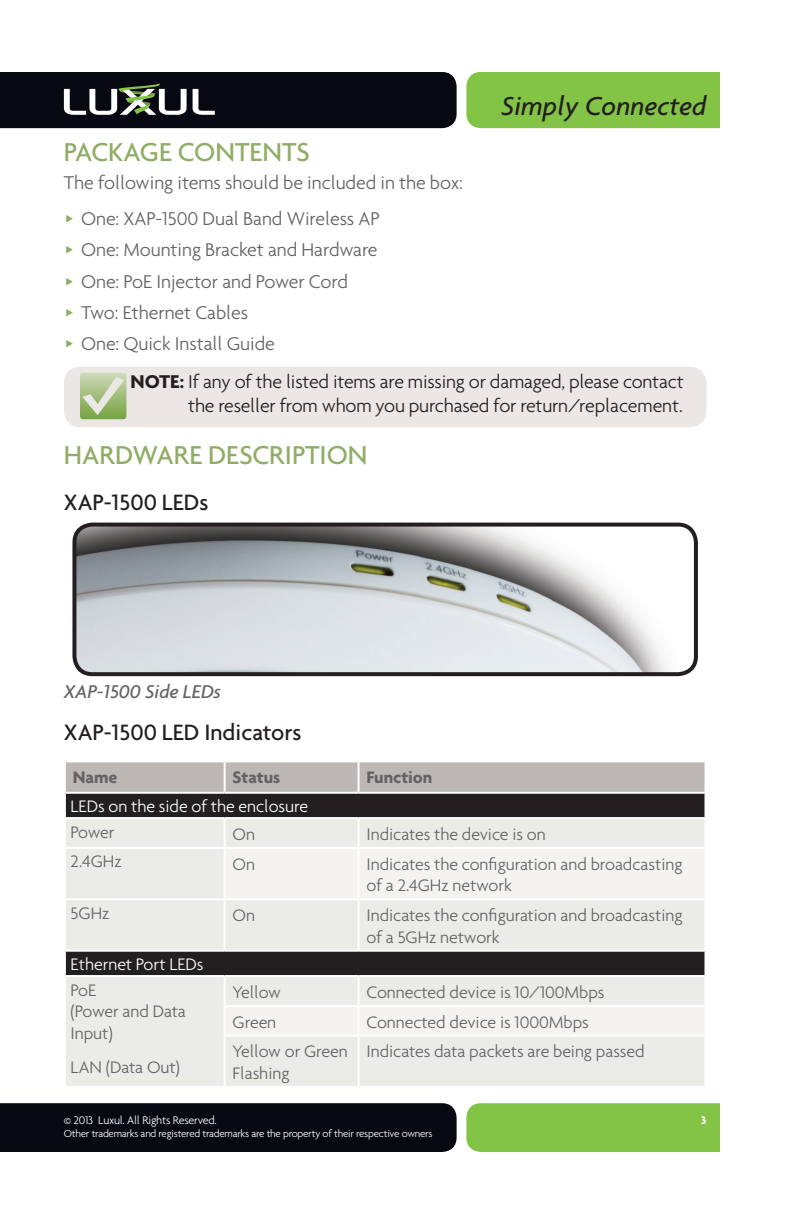
<style>
.page{position:relative;width:792px;height:1224px;background:#fff}
.page>*{position:absolute;margin:0;border:0;box-sizing:border-box;transform-origin:0 0}
.t1{font:500 28px "Agenda";color:#90ad65}
.t2{font:italic 500 28px "Agenda";color:#231f20}
.t3{font:500 24px "Agenda";color:#231f20}
.t4{font:300 20px/31.2px "Agenda";letter-spacing:-.005em;color:#636366}
.t5{font:300 20px/24px "Agenda";letter-spacing:-.01em;color:#231f20;text-align:right}
.t6{font:italic 500 20px "Agenda";letter-spacing:-.005em;color:#636366}
.t7{font:300 18px/21.6px "Agenda";letter-spacing:-.005em;color:#636366}
.t8{font:300 18px "Agenda";letter-spacing:-.005em;color:#fff}
.t9{font:700 18px "Agenda";letter-spacing:-.005em;color:#636366}
.t10{font:300 12px "Agenda";letter-spacing:-.02em;color:#fff}
.t11{font:700 12px "Agenda";color:#fff}
.t12{font:300 11px "Agenda";letter-spacing:-.02em;color:#fff}
.s1{font-weight:700}
</style>
<div class="page">
<div style="left:0;top:1103px;width:457px;height:49px;background:#080813"></div>
<div style="left:466px;top:1103px;width:254px;height:49px;background:#83c447"></div>
<div style="left:466px;top:72px;width:254px;height:56px;background:#83c447"></div>
<svg style="left:0;top:72px;width:457px;height:56px;background:#181821"></svg>
<div style="left:64px;top:367px;width:642px;height:60px;background:#eae7e4;border-radius:17px"></div>
<svg style="left:80px;top:373px;width:46px;height:46px"></svg>
<img style="left:77px;top:525px;width:616px;height:146px">
<div style="left:72px;top:523px;width:626px;height:153px;border:4px solid #231f20;border-radius:18px"></div>
<div style="left:66px;top:762px;width:638px;height:30px;background:#bdb7b5"></div>
<div style="left:66px;top:794px;width:638px;height:23px;background:#231f20"></div>
<div style="left:66px;top:819px;width:638px;height:267px;background:#ebebe8"></div>
<svg style="left:225px;top:849px;width:479px;height:186px"></svg>
<hr style="left:224px;top:819px;width:2px;height:28px;background:#fff">
<hr style="left:358px;top:819px;width:2px;height:28px;background:#fff">
<hr style="left:225px;top:847px;width:134px;height:2px;background:#fff">
<hr style="left:359px;top:847px;width:347px;height:2px;background:#fff">
<hr style="left:358px;top:849px;width:2px;height:49px;background:#fff">
<hr style="left:225px;top:898px;width:134px;height:2px;background:#fff">
<hr style="left:224px;top:900px;width:2px;height:50px;background:#fff">
<hr style="left:359px;top:898px;width:347px;height:2px;background:#fff">
<hr style="left:358px;top:900px;width:2px;height:50px;background:#fff">
<hr style="left:64px;top:950px;width:161px;height:2px;background:#fff">
<hr style="left:225px;top:950px;width:134px;height:2px;background:#fff">
<hr style="left:359px;top:950px;width:347px;height:2px;background:#fff">
<hr style="left:64px;top:975px;width:161px;height:2px;background:#fff">
<hr style="left:225px;top:975px;width:134px;height:2px;background:#fff">
<hr style="left:224px;top:977px;width:2px;height:28px;background:#fff">
<hr style="left:359px;top:975px;width:347px;height:2px;background:#fff">
<hr style="left:358px;top:977px;width:2px;height:28px;background:#fff">
<hr style="left:224px;top:1005px;width:135px;height:2px;background:#fff">
<hr style="left:224px;top:1007px;width:2px;height:28px;background:#fff">
<hr style="left:359px;top:1005px;width:347px;height:2px;background:#fff">
<hr style="left:358px;top:1007px;width:2px;height:28px;background:#fff">
<hr style="left:224px;top:1035px;width:135px;height:2px;background:#fff">
<hr style="left:224px;top:1037px;width:2px;height:49px;background:#fff">
<hr style="left:359px;top:1035px;width:347px;height:2px;background:#fff">
<hr style="left:358px;top:1037px;width:2px;height:49px;background:#fff">
<hr style="left:224px;top:762px;width:2px;height:30px;background:#fff">
<hr style="left:358px;top:762px;width:2px;height:30px;background:#fff">
<hr style="left:64px;top:847px;width:161px;height:2px;background:#fff">
<hr style="left:224px;top:849px;width:2px;height:49px;background:#fff">
<hr style="left:64px;top:898px;width:161px;height:2px;background:#fff">
<h1 class="t2" style="left:501px;top:89px;width:207px">Simply Connected</h1>
<h1 class="t1" style="left:64px;top:135px;width:248px">PACKAGE CONTENTS</h1>
<p class="t4" style="left:81px;top:164px;width:383px;line-height:36.6px;text-indent:-17px">The following items should be included in the box:<br>One: XAP-1500 Dual Band Wireless AP</p>
<p class="t4" style="left:81px;top:234px;width:298px">One: Mounting Bracket and Hardware<br>One: PoE Injector and Power Cord<br>Two: Ethernet Cables<br>One: Quick Install Guide</p>
<p class="t5" style="left:131px;top:369px;width:555px"><span class="s1">NOTE:</span> If any of the listed items are missing or damaged, please contact the reseller from whom you purchased for return/replacement.</p>
<h1 class="t1" style="left:64px;top:438px;width:305px">HARDWARE DESCRIPTION</h1>
<h2 class="t3" style="left:64px;top:488px;width:146px">XAP-1500 LEDs</h2>
<p class="t6" style="left:64px;top:680px;width:159px">XAP-1500 Side LEDs</p>
<h2 class="t3" style="left:64px;top:718px;width:239px">XAP-1500 LED Indicators</h2>
<p class="t9" style="left:73px;top:766px;width:46px">Name</p>
<p class="t9" style="left:233px;top:766px;width:49px">Status</p>
<p class="t9" style="left:367px;top:766px;width:67px">Function</p>
<p class="t8" style="left:71px;top:796px;width:239px">LEDs on the side of the enclosure</p>
<p class="t7" style="left:71px;top:821px;width:45px">Power</p>
<p class="t7" style="left:233px;top:823px;width:24px">On</p>
<p class="t7" style="left:367px;top:823px;width:181px">Indicates the device is on</p>
<p class="t7" style="left:71px;top:851px;width:53px">2.4GHz</p>
<p class="t7" style="left:233px;top:853px;width:24px">On</p>
<p class="t7" style="left:367px;top:853px;width:318px">Indicates the configuration and broadcasting of a 2.4GHz network</p>
<p class="t7" style="left:71px;top:902px;width:40px">5GHz</p>
<p class="t7" style="left:233px;top:904px;width:24px">On</p>
<p class="t7" style="left:367px;top:904px;width:318px">Indicates the configuration and broadcasting of a 5GHz network</p>
<p class="t8" style="left:71px;top:954px;width:134px">Ethernet Port LEDs</p>
<p class="t7" style="left:71px;top:979px;width:117px">PoE<br>(Power and Data<br>Input)</p>
<p class="t7" style="left:71px;top:1056px;width:111px">LAN (Data Out)</p>
<p class="t7" style="left:233px;top:981px;width:50px">Yellow</p>
<p class="t7" style="left:367px;top:981px;width:239px">Connected device is 10/100Mbps</p>
<p class="t7" style="left:233px;top:1011px;width:45px">Green</p>
<p class="t7" style="left:367px;top:1011px;width:224px">Connected device is 1000Mbps</p>
<p class="t7" style="left:233px;top:1041px;width:117px">Yellow or Green<br>Flashing</p>
<p class="t7" style="left:367px;top:1041px;width:280px">Indicates data packets are being passed</p>
<p class="t10" style="left:64px;top:1113px;width:154px">© 2013 Luxul. All Rights Reserved.</p>
<p class="t12" style="left:64px;top:1127px;width:370px">Other trademarks and registered trademarks are the property of their respective owners</p>
<p class="t11" style="left:701px;top:1113px;width:7px">3</p>
</div>
